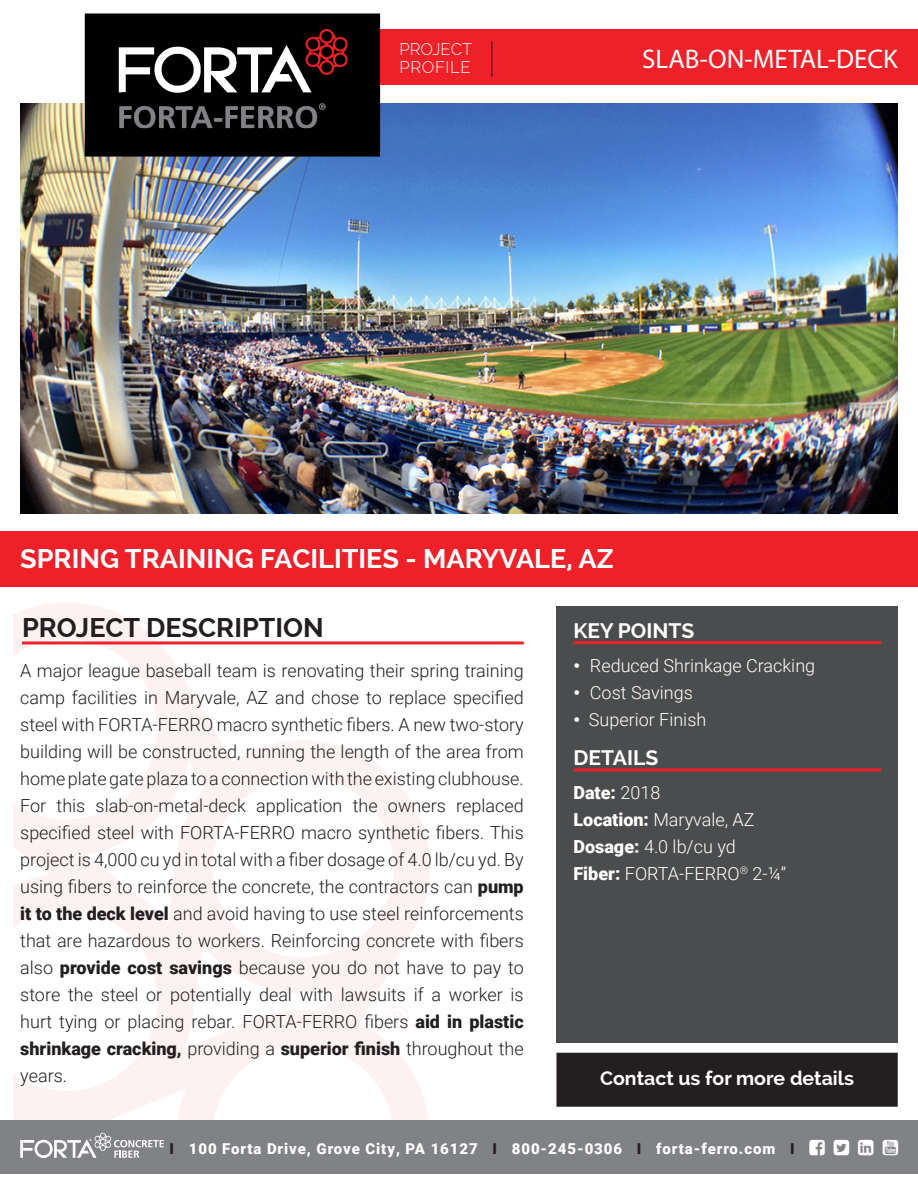
<style>
.page{position:relative;width:918px;height:1188px;background:#fff}
.page>*{position:absolute;margin:0;border:0;box-sizing:border-box;transform-origin:0 0}
.Project___Location{font:700 27px "Raleway";color:#fff}
.Project_Description{font:700 27px "Raleway";color:#231f20}
.Application{font:27px "Myriad Pro";color:#fff}
.Key_Points___Details{font:700 21px "Raleway";color:#fff}
.More_Details{font:700 19.5px "Raleway";color:#fff}
.Description_Body{font:300 18px/27px "Roboto";color:#231f20;text-align:justify}
.Bullets{font:300 18px "Roboto";color:#fff}
.t1{font:900 18px "Roboto";color:#fff}
.t2{font:300 16.5px "Raleway";color:#fff}
.t3{font:300 16.5px "Raleway";letter-spacing:.04em;color:#fff}
.t4{font:900 15px "Roboto";letter-spacing:.06em;color:#fff}
.s1{font-weight:900}
.s2{font-weight:300}
.s3{color:#231f20}
</style>
<div class="page">
<img style="left:20px;top:104px;width:878px;height:409px">
<div style="left:85px;top:14px;width:295px;height:143px;background:#000;border:2px solid #000"></div>
<svg style="left:14px;top:603px;width:416px;height:517px"></svg>
<svg style="left:387px;top:1006px;width:22px;height:22px"></svg>
<div style="left:556px;top:606px;width:342px;height:436px;background:#4b4c4d"></div>
<div style="left:0;top:531px;width:918px;height:56px;background:#ee2028"></div>
<hr style="left:22px;top:641px;width:502px;height:3px;background:#ee2028">
<hr style="left:573px;top:641px;width:308px;height:3px;background:#ee2028">
<hr style="left:573px;top:768px;width:308px;height:3px;background:#ee2028">
<div style="left:0;top:1120px;width:918px;height:54px;background:#808285"></div>
<div style="left:380px;top:29px;width:538px;height:56px;background:#ee2028"></div>
<hr style="left:491px;top:41px;width:1px;height:36px;background:#231f20">
<div style="left:557px;top:1053px;width:340px;height:53px;background:#231f20"></div>
<div style="left:556px;top:1053px;width:342px;height:54px;border:2px solid #231f20"></div>
<svg style="left:20px;top:1133px;width:144px;height:25px"></svg>
<img style="left:118px;top:29px;width:229px;height:100px">
<p class="t2" style="left:400px;top:40px;width:74px">PROJECT</p>
<p class="t3" style="left:400px;top:58px;width:73px">PROFILE</p>
<p class="Application" style="left:642px;top:42px;width:257px">SLAB-ON-METAL-DECK</p>
<p class="Project___Location" style="left:20px;top:543px;width:595px">SPRING TRAINING FACILITIES - MARYVALE, AZ</p>
<p class="Project_Description" style="left:22px;top:612px;width:303px">PROJECT DESCRIPTION</p>
<p class="Key_Points___Details" style="left:573px;top:618px;width:122px">KEY POINTS</p>
<p class="Bullets" style="left:573px;top:653px;width:243px"><span class="s1">•</span> Reduced Shrinkage Cracking</p>
<p class="Bullets" style="left:573px;top:680px;width:121px"><span class="s1">•</span> Cost Savings</p>
<p class="Bullets" style="left:573px;top:707px;width:134px"><span class="s1">•</span> Superior Finish</p>
<p class="Key_Points___Details" style="left:573px;top:746px;width:86px">DETAILS</p>
<p class="t1" style="left:573px;top:780px;width:88px">Date: <span class="s2">2018</span></p>
<p class="Bullets" style="left:573px;top:807px;width:183px"><span class="s1">Location:</span> Maryvale, AZ</p>
<p class="Bullets" style="left:573px;top:834px;width:164px"><span class="s1">Dosage:</span> 4.0 lb/cu yd</p>
<p class="Bullets" style="left:573px;top:861px;width:214px"><span class="s1">Fiber:</span> FORTA-FERRO<sup>®</sup> 2-¼”</p>
<p class="Description_Body" style="left:20px;top:656px;width:505px">A major league baseball team is renovating their spring training camp facilities in Maryvale, AZ and chose to replace specified steel with FORTA-FERRO macro synthetic fibers. A new two-story building will be constructed, running the length of the area from home plate gate plaza to a connection with the existing clubhouse.<br>For this slab-on-metal-deck application the owners replaced specified steel with FORTA-FERRO macro synthetic fibers. This project is 4,000 cu yd in total with a fiber dosage of 4.0 lb/cu yd. By using fibers to reinforce the concrete, the contractors can <span class="s1">pump it to the deck level</span> and avoid having to use steel reinforcements that are hazardous to workers. Reinforcing concrete with fibers also <span class="s1">provide cost savings</span> because you do not have to pay to store the steel or potentially deal with lawsuits if a worker is hurt tying or placing rebar. FORTA-FERRO fibers <span class="s1">aid in plastic shrinkage cracking,</span> providing a <span class="s1">superior finish</span> throughout the years.</p>
<p class="More_Details" style="left:600px;top:1067px;width:255px">Contact us for more details</p>
<p class="t4" style="left:170px;top:1138px;width:627px"><span class="s3">I</span> 100 Forta Drive, Grove City, PA 16127 <span class="s3">I</span> 800-245-0306 <span class="s3">I</span> forta-ferro.com <span class="s3">I</span></p>
</div>
